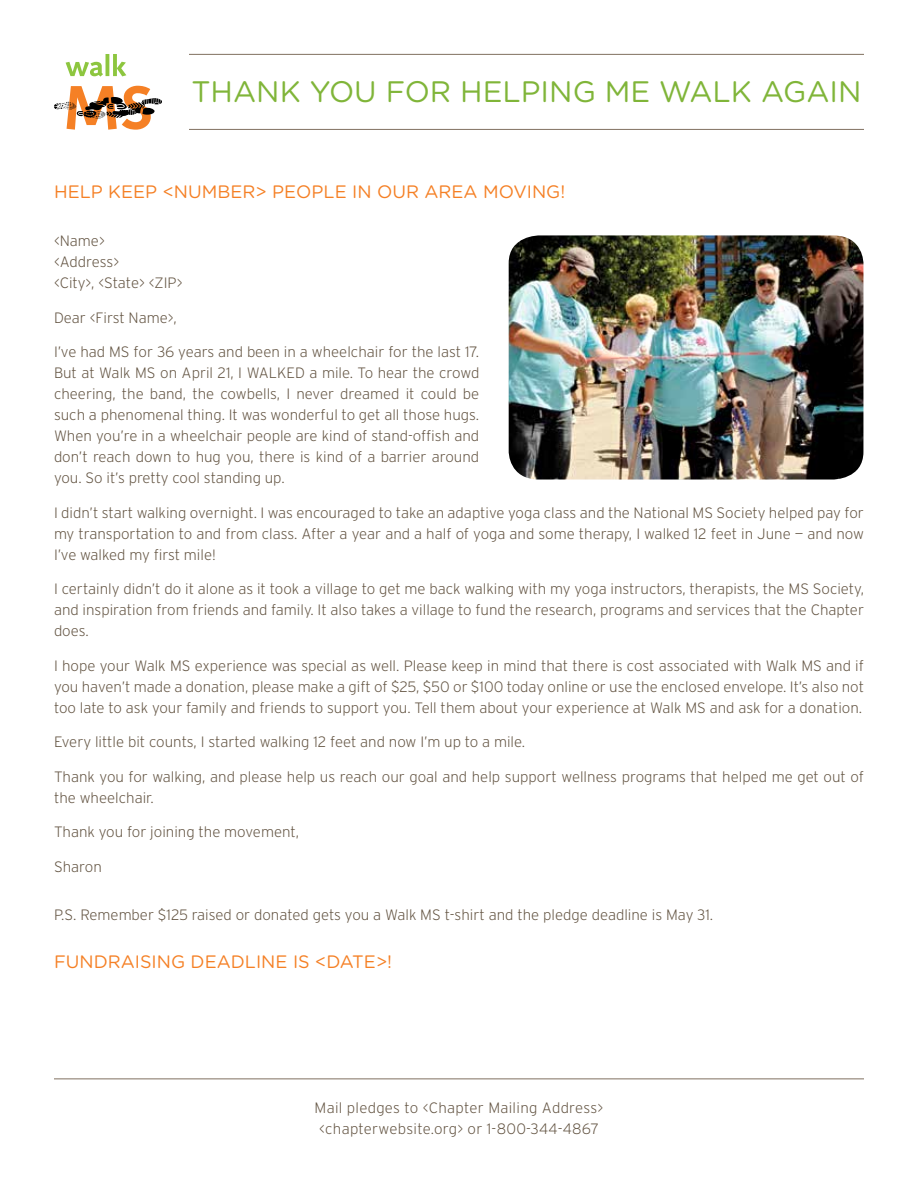
<style>
.page{position:relative;width:918px;height:1188px;background:#fff}
.page>*{position:absolute;margin:0;border:0;box-sizing:border-box;transform-origin:0 0}
.t1{font:29.7px "Gotham Rounded";color:#80b539}
.t2{font:18px "Gotham Rounded";color:#f58025}
.t3{font:15px/21px "Interstate Light Extra";color:#625341;text-align:justify}
.t4{font:15px/21px "Interstate Light Extra";letter-spacing:.02em;color:#625341}
</style>
<div class="page">
<hr style="left:189px;top:54px;width:675px;height:1px;background:#817160">
<hr style="left:189px;top:129px;width:675px;height:1px;background:#817160">
<hr style="left:54px;top:1078px;width:810px;height:1px;background:#817160">
<svg style="left:66px;top:54px;width:60px;height:23px"></svg>
<svg style="left:54px;top:86px;width:108px;height:44px"></svg>
<img style="left:509px;top:235px;width:354px;height:245px">
<h1 class="t1" style="left:191px;top:74px;width:672px">THANK YOU FOR HELPING ME WALK AGAIN</h1>
<p class="t2" style="left:54px;top:181px;width:513px">HELP KEEP &lt;NUMBER&gt; PEOPLE IN OUR AREA MOVING!</p>
<p class="t3" style="left:54px;top:230px;width:130px;text-align:left">&lt;Name&gt;<br>&lt;Address&gt;<br>&lt;City&gt;, &lt;State&gt; &lt;ZIP&gt;</p>
<p class="t3" style="left:54px;top:307px;width:124px">Dear &lt;First Name&gt;,</p>
<p class="t3" style="left:54px;top:341px;width:427px">I’ve had MS for 36 years and been in a wheelchair for the last 17.<br>But at Walk MS on April 21, I WALKED a mile. To hear the crowd cheering, the band, the cowbells, I never dreamed it could be such a phenomenal thing. It was wonderful to get all those hugs.<br>When you’re in a wheelchair people are kind of stand-offish and don’t reach down to hug you, there is kind of a barrier around you. So it’s pretty cool standing up.</p>
<p class="t3" style="left:54px;top:502px;width:812px">I didn’t start walking overnight. I was encouraged to take an adaptive yoga class and the National MS Society helped pay for my transportation to and from class. After a year and a half of yoga and some therapy, I walked 12 feet in June — and now I’ve walked my first mile!</p>
<p class="t3" style="left:54px;top:578px;width:812px">I certainly didn’t do it alone as it took a village to get me back walking with my yoga instructors, therapists, the MS Society, and inspiration from friends and family. It also takes a village to fund the research, programs and services that the Chapter does.</p>
<p class="t3" style="left:54px;top:655px;width:812px">I hope your Walk MS experience was special as well. Please keep in mind that there is cost associated with Walk MS and if you haven’t made a donation, please make a gift of $25, $50 or $100 today online or use the enclosed envelope. It’s also not too late to ask your family and friends to support you. Tell them about your experience at Walk MS and ask for a donation.</p>
<p class="t3" style="left:54px;top:731px;width:473px">Every little bit counts, I started walking 12 feet and now I’m up to a mile.</p>
<p class="t3" style="left:54px;top:766px;width:812px">Thank you for walking, and please help us reach our goal and help support wellness programs that helped me get out of the wheelchair.</p>
<p class="t3" style="left:54px;top:821px;width:247px">Thank you for joining the movement,</p>
<p class="t3" style="left:54px;top:856px;width:49px">Sharon</p>
<p class="t3" style="left:54px;top:904px;width:661px">P.S. Remember $125 raised or donated gets you a Walk MS t-shirt and the pledge deadline is May 31.</p>
<p class="t2" style="left:54px;top:951px;width:340px">FUNDRAISING DEADLINE IS &lt;DATE&gt;!</p>
<p class="t4" style="left:315px;top:1097px;width:290px">Mail pledges to &lt;Chapter Mailing Address&gt; &lt;chapterwebsite.org&gt; or 1-800-344-4867</p>
</div>
